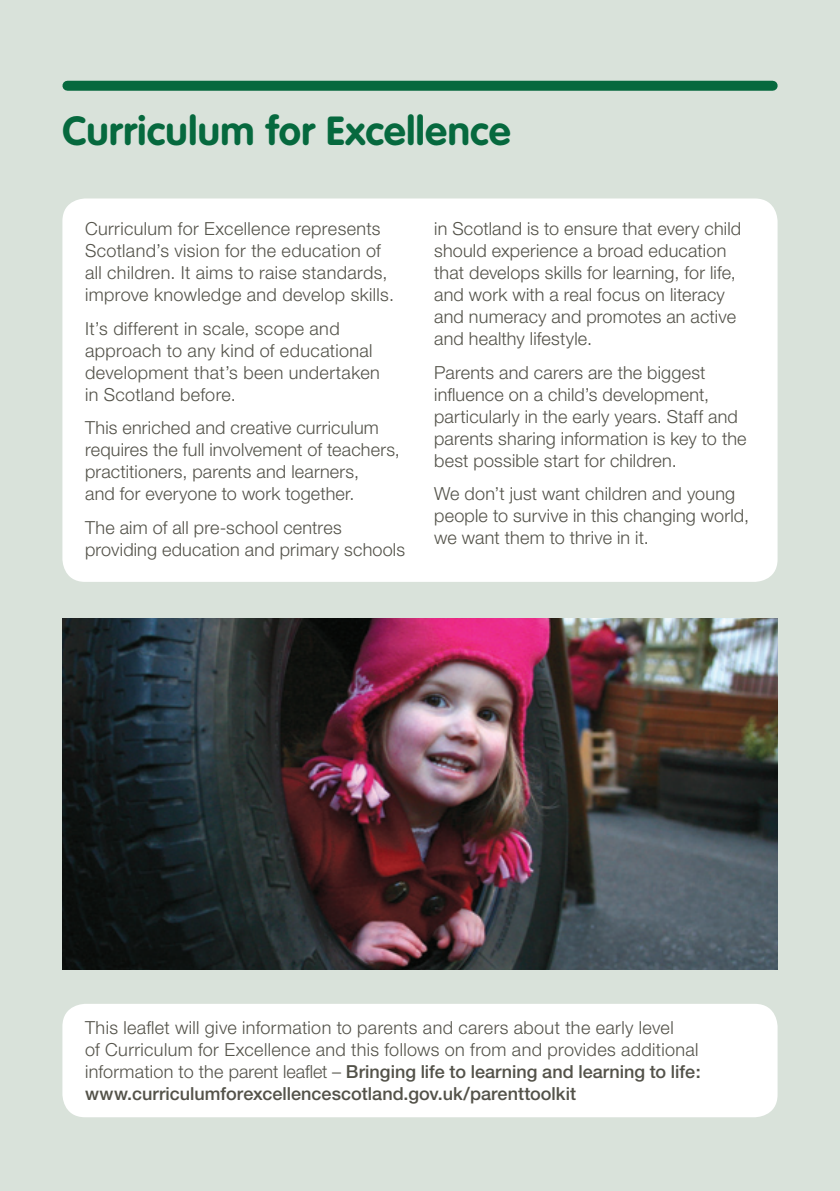
<style>
.page{position:relative;width:840px;height:1191px;background:#fff}
.page>*{position:absolute;margin:0;border:0;box-sizing:border-box;transform-origin:0 0}
.Headline{font:700 40px "VAG Rounded";letter-spacing:.015em;color:#06693e}
.Black_body{font:300 18px/22px "Helvetica Neue";letter-spacing:.01em;color:#535249}
.NEW_Body{font:300 18px/22px "Helvetica Neue";letter-spacing:.02em;color:#535249}
.s1{font-weight:500}
</style>
<div class="page">
<div style="left:0;top:0;width:839px;height:1191px;background:#d9e2da"></div>
<img style="left:62px;top:618px;width:715px;height:351px">
<div style="left:62px;top:198px;width:715px;height:384px;background:#fff;border-radius:23px"></div>
<div style="left:62px;top:1003px;width:715px;height:114px;background:#fff;border-radius:23px"></div>
<div style="left:67px;top:81px;width:705px;height:10px;background:#06693e"></div>
<p class="Headline" style="left:62px;top:107px;width:449px">Curriculum for Excellence</p>
<p class="Black_body" style="left:85px;top:218px;width:310px">Curriculum for Excellence represents Scotland’s vision for the education of all children. It aims to raise standards, improve knowledge and develop skills.</p>
<p class="Black_body" style="left:85px;top:317px;width:296px">It’s different in scale, scope and approach to any kind of educational development that’s been undertaken in Scotland before.</p>
<p class="Black_body" style="left:85px;top:416px;width:316px">This enriched and creative curriculum requires the full involvement of teachers, practitioners, parents and learners,<br>and for everyone to work together.</p>
<p class="Black_body" style="left:85px;top:516px;width:321px">The aim of all pre-school centres providing education and primary schools</p>
<p class="Black_body" style="left:434px;top:218px;width:308px">in Scotland is to ensure that every child should experience a broad education that develops skills for learning, for life, and work with a real focus on literacy and numeracy and promotes an active and healthy lifestyle.</p>
<p class="Black_body" style="left:434px;top:361px;width:314px">Parents and carers are the biggest influence on a child’s development, particularly in the early years. Staff and parents sharing information is key to the best possible start for children.</p>
<p class="Black_body" style="left:434px;top:482px;width:316px">We don’t just want children and young people to survive in this changing world, we want them to thrive in it.</p>
<p class="NEW_Body" style="left:85px;top:1015px;width:617px">This leaflet will give information to parents and carers about the early level<br>of Curriculum for Excellence and this follows on from and provides additional information to the parent leaflet – <span class="s1">Bringing life to learning and learning to life: www.curriculumforexcellencescotland.gov.uk/parenttoolkit</span></p>
</div>
